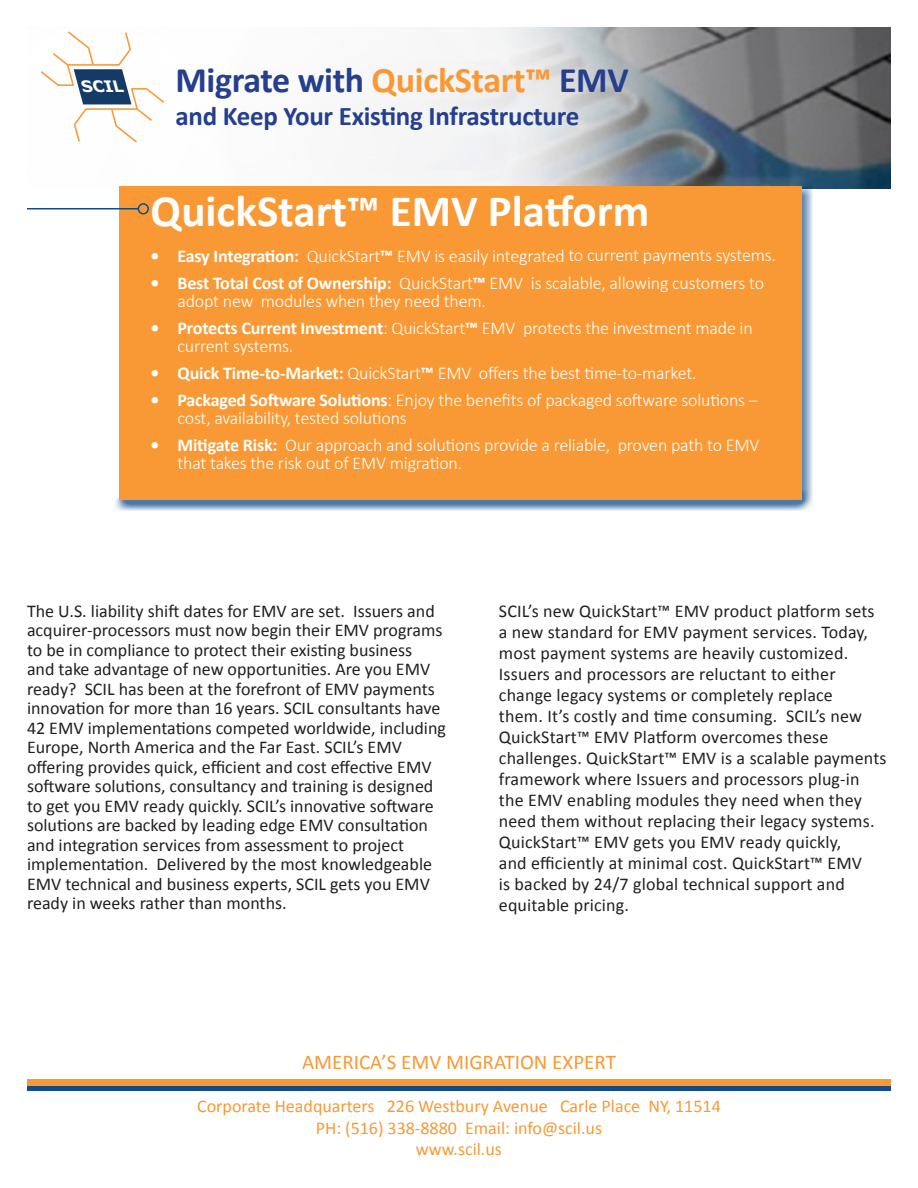
<style>
.page{position:relative;width:918px;height:1188px;background:#fff}
.page>*{position:absolute;margin:0;border:0;box-sizing:border-box;transform-origin:0 0}
.t1{font:700 45px "Calibri";color:#fff}
.t2{font:700 36px "Calibri";letter-spacing:-.01em;color:#253f8e}
.t3{font:700 27px "Calibri";letter-spacing:-.01em;color:#253f8e}
.t4{font:21px "Calibri";color:#f89935}
.t5{font:18px/19.5px "Calibri";color:#231f20}
.t6{font:300 18px/18px "Calibri";letter-spacing:-.01em;color:#fff}
.t7{font:18px "Calibri";color:#f89935}
.t8{font:italic 700 15.9px "Verdana";color:#fff}
.s1{color:#f89935}
.s2{font-weight:700}
</style>
<div class="page">
<img style="left:40px;top:27px;width:851px;height:162px">
<div style="left:27px;top:1079px;width:864px;height:8px;background:#f89935"></div>
<hr style="left:27px;top:1087px;width:864px;height:4px;background:#114c89">
<div style="left:111px;top:178px;width:702px;height:332px;background:#114c89;opacity:.75"></div>
<div style="left:120px;top:186px;width:682px;height:313px;background:#f89935"></div>
<hr style="left:0;top:208px;width:139px;height:1px;background:#114c89">
<div style="left:138px;top:203px;width:11px;height:12px;border:2px solid #114c89;border-radius:50%"></div>
<div style="left:0;top:193px;width:27px;height:25px;background:#fff"></div>
<svg style="left:41px;top:31px;width:123px;height:112px"></svg>
<p class="t8" style="left:83px;top:75px;width:49px">SCIL</p>
<p class="t2" style="left:176px;top:57px;width:455px">Migrate with <span class="s1">QuickStart™</span> EMV</p>
<p class="t3" style="left:176px;top:99px;width:405px">and Keep Your Existing Infrastructure</p>
<p class="t1" style="left:151px;top:183px;width:500px">QuickStart™ EMV Platform</p>
<p class="t6" style="left:151px;top:247px;width:627px"><span class="s2">• Easy Integration:</span> QuickStart<span class="s2">™</span> EMV is easily integrated to current payments systems.</p>
<p class="t6" style="left:178px;top:274px;width:588px;text-indent:-27px"><span class="s2">• Best Total Cost of Ownership:</span> QuickStart<span class="s2">™</span> EMV is scalable, allowing customers to adopt new modules when they need them.</p>
<p class="t6" style="left:178px;top:319px;width:577px;text-indent:-27px"><span class="s2">• Protects Current Investment</span>: QuickStart<span class="s2">™</span> EMV protects the investment made in current systems.</p>
<p class="t6" style="left:151px;top:364px;width:548px"><span class="s2">• Quick Time-to-Market:</span> QuickStart<span class="s2">™</span> EMV offers the best time-to-market.</p>
<p class="t6" style="left:178px;top:391px;width:582px;text-indent:-27px"><span class="s2">• Packaged Software Solutions</span>: Enjoy the benefits of packaged software solutions – cost, availability, tested solutions</p>
<p class="t6" style="left:178px;top:436px;width:583px;text-indent:-27px"><span class="s2">• Mitigate Risk:</span> Our approach and solutions provide a reliable, proven path to EMV that takes the risk out of EMV migration.</p>
<p class="t5" style="left:27px;top:601px;width:421px">The U.S. liability shift dates for EMV are set. Issuers and acquirer-processors must now begin their EMV programs to be in compliance to protect their existing business<br>and take advantage of new opportunities. Are you EMV ready? SCIL has been at the forefront of EMV payments innovation for more than 16 years. SCIL consultants have 42 EMV implementations competed worldwide, including Europe, North America and the Far East. SCIL’s EMV offering provides quick, efficient and cost effective EMV software solutions, consultancy and training is designed to get you EMV ready quickly. SCIL’s innovative software solutions are backed by leading edge EMV consultation and integration services from assessment to project implementation. Delivered by the most knowledgeable EMV technical and business experts, SCIL gets you EMV ready in weeks rather than months.</p>
<p class="t5" style="left:499px;top:600px;width:389px;line-height:21px">SCIL’s new QuickStart™ EMV product platform sets a new standard for EMV payment services. Today, most payment systems are heavily customized.<br>Issuers and processors are reluctant to either change legacy systems or completely replace<br>them. It’s costly and time consuming. SCIL’s new QuickStart™ EMV Platform overcomes these challenges. QuickStart™ EMV is a scalable payments framework where Issuers and processors plug-in the EMV enabling modules they need when they need them without replacing their legacy systems.<br>QuickStart™ EMV gets you EMV ready quickly,<br>and efficiently at minimal cost. QuickStart™ EMV<br>is backed by 24/7 global technical support and equitable pricing.</p>
<p class="t4" style="left:302px;top:1049px;width:315px">AMERICA’S EMV MIGRATION EXPERT</p>
<p class="t7" style="left:197px;top:1095px;width:525px">Corporate Headquarters 226 Westbury Avenue Carle Place NY, 11514</p>
<p class="t7" style="left:316px;top:1116px;width:288px">PH: (516) 338-8880 Email: info@scil.us</p>
<p class="t7" style="left:416px;top:1138px;width:88px">www.scil.us</p>
</div>
